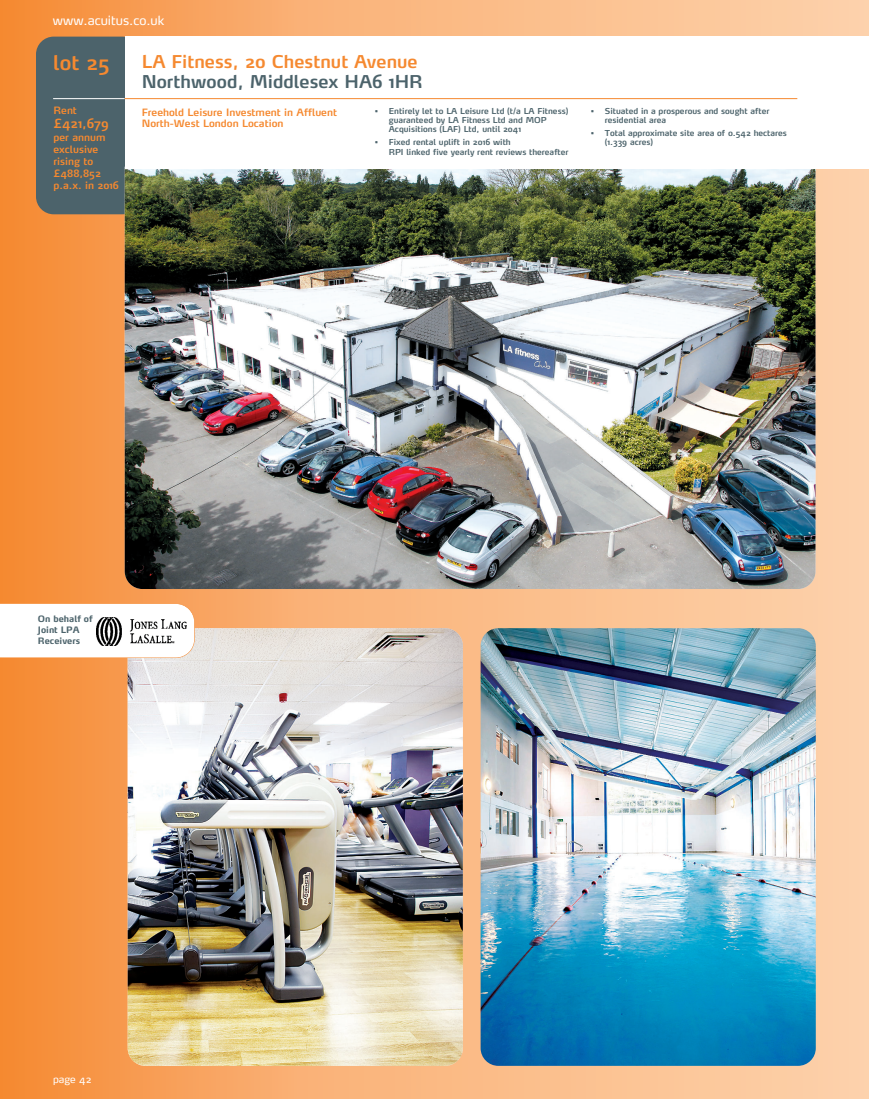
<style>
.page{position:relative;width:869px;height:1099px;background:#fff}
.page>*{position:absolute;margin:0;border:0;box-sizing:border-box;transform-origin:0 0}
.t1{font:600 20px "Max";color:#f58930}
.t2{font:600 17.5px "Max";color:#f58930}
.t3{font:600 17.5px "Max";color:#4c636b}
.t4{font:12.5px "Max";color:#fff}
.t5{font:600 12.5px "Max";color:#f58930}
.t6{font:600 10px/12px "Max";color:#f58930}
.t7{font:10px "Max";color:#fff}
.t8{font:700 8.75px/11.2px "Max";color:#4c636b}
.t9{font:600 8.12px/9.4px "Max";color:#4c636b}
</style>
<div class="page">
<div style="left:293px;top:1px;width:575px;height:1097px;background:linear-gradient(to right,#f9b277,#f8d0ac)"></div>
<div style="left:2px;top:1px;width:291px;height:1097px;background:linear-gradient(to right,#f58931,#f9b177)"></div>
<hr style="left:0;top:1px;width:2px;height:1097px;background:#f58930">
<div style="left:36px;top:37px;width:104px;height:177px;background:#4c636b;border-radius:18px"></div>
<img style="left:125px;top:151px;width:690px;height:438px;border-radius:18px">
<img style="left:128px;top:628px;width:334px;height:437px;border-radius:18px">
<img style="left:480px;top:628px;width:335px;height:437px;border-radius:18px">
<div style="left:125px;top:37px;width:743px;height:132px;background:#fff"></div>
<hr style="left:53px;top:98px;width:72px;height:1px;background:#fff">
<hr style="left:125px;top:98px;width:672px;height:1px;background:#f58930">
<svg style="left:0;top:603px;width:195px;height:55px"></svg>
<div style="left:95px;top:613px;width:92px;height:39px;background:#fff"></div>
<img style="left:97px;top:617px;width:89px;height:28px">
<h3 class="t4" style="left:53px;top:15px;width:113px">www.acuitus.co.uk</h3>
<h1 class="t1" style="left:53px;top:53px;width:58px">lot 25</h1>
<p class="t6" style="left:53px;top:105px;width:25px">Rent</p>
<h3 class="t5" style="left:53px;top:118px;width:57px">£421,679</h3>
<p class="t6" style="left:53px;top:132px;width:67px">per annum exclusive rising to £488,852 p.a.x. in 2016</p>
<h2 class="t2" style="left:142px;top:54px;width:277px">LA Fitness, 20 Chestnut Avenue</h2>
<h2 class="t3" style="left:142px;top:73px;width:282px">Northwood, Middlesex HA6 1HR</h2>
<p class="t6" style="left:142px;top:107px;width:197px;line-height:11.2px">Freehold Leisure Investment in Affluent<br>North-West London Location</p>
<p class="t9" style="left:388px;top:106px;width:181px;text-indent:-14px">• Entirely let to LA Leisure Ltd (t/a LA Fitness) guaranteed by LA Fitness Ltd and MOP<br>Acquisitions (LAF) Ltd, until 2041</p>
<p class="t9" style="left:388px;top:138px;width:181px;text-indent:-14px">• Fixed rental uplift in 2016 with<br>RPI linked five yearly rent reviews thereafter</p>
<p class="t9" style="left:604px;top:106px;width:166px;text-indent:-14px">• Situated in a prosperous and sought after residential area</p>
<p class="t9" style="left:604px;top:129px;width:183px;text-indent:-14px">• Total approximate site area of 0.542 hectares (1.339 acres)</p>
<p class="t8" style="left:38px;top:613px;width:56px">On behalf of<br>Joint LPA<br>Receivers</p>
<p class="t7" style="left:53px;top:1074px;width:40px">page 42</p>
</div>
